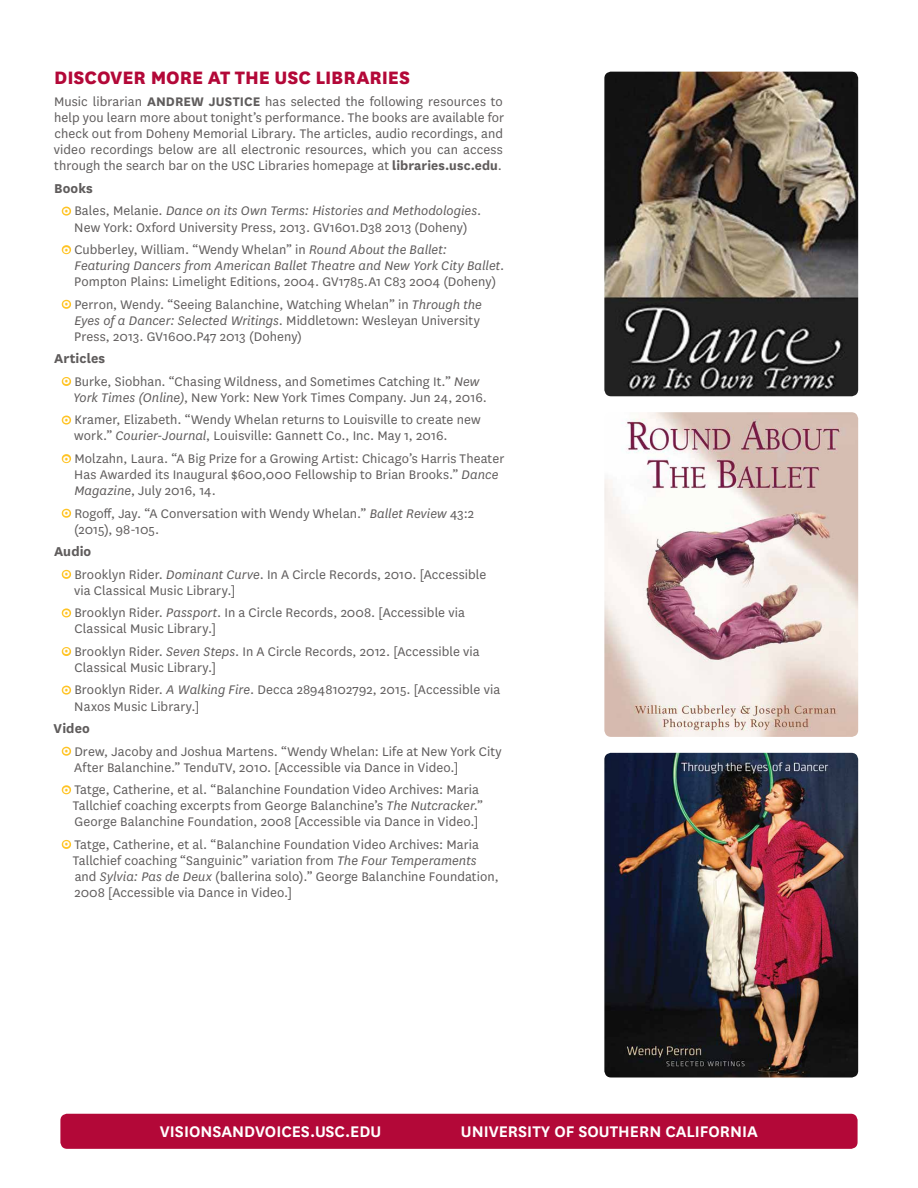
<style>
.page{position:relative;width:918px;height:1188px;background:#fff}
.page>*{position:absolute;margin:0;border:0;box-sizing:border-box;transform-origin:0 0}
.t1{font:800 21px "National";letter-spacing:-.005em;color:#b30838}
.t2{font:600 18px "National";color:#fff}
.t3{font:700 15px "National";letter-spacing:.005em;color:#5f5c5c}
.t4{font:14.55px/16px "National";letter-spacing:.005em;color:#5f5c5c}
.s1{font-weight:700}
.s2{font-family:"Neutraface Text";font-weight:700;font-size:13.5px;color:#fff}
.s3{font-style:italic}
</style>
<div class="page">
<div style="left:60px;top:1114px;width:798px;height:35px;background:#b30838;border-radius:7px"></div>
<svg style="left:61px;top:206px;width:11px;height:10px"></svg>
<svg style="left:61px;top:245px;width:11px;height:10px"></svg>
<svg style="left:61px;top:299px;width:11px;height:10px"></svg>
<svg style="left:61px;top:377px;width:11px;height:9px"></svg>
<svg style="left:61px;top:415px;width:11px;height:10px"></svg>
<svg style="left:61px;top:454px;width:11px;height:10px"></svg>
<svg style="left:61px;top:508px;width:11px;height:10px"></svg>
<svg style="left:61px;top:569px;width:11px;height:10px"></svg>
<svg style="left:61px;top:608px;width:11px;height:10px"></svg>
<svg style="left:61px;top:647px;width:11px;height:9px"></svg>
<svg style="left:61px;top:685px;width:11px;height:10px"></svg>
<svg style="left:61px;top:746px;width:11px;height:10px"></svg>
<svg style="left:61px;top:785px;width:11px;height:10px"></svg>
<svg style="left:61px;top:839px;width:11px;height:10px"></svg>
<img style="left:604px;top:412px;width:254px;height:325px">
<img style="left:604px;top:72px;width:254px;height:324px">
<img style="left:604px;top:753px;width:254px;height:324px">
<h1 class="t1" style="left:54px;top:62px;width:357px">DISCOVER MORE AT THE USC LIBRARIES</h1>
<p class="t4" style="left:54px;top:93px;width:452px;text-align:justify">Music librarian <span class="s1">ANDREW JUSTICE</span> has selected the following resources to help you learn more about tonight’s performance. The books are available for check out from Doheny Memorial Library. The articles, audio recordings, and video recordings below are all electronic resources, which you can access through the search bar on the USC Libraries homepage at <span class="s1">libraries.usc.edu</span>.</p>
<p class="t3" style="left:54px;top:178px;width:40px">Books</p>
<p class="t4" style="left:63px;top:202px;width:420px;text-align:center"><span class="s2">o</span> Bales, Melanie. <span class="s3">Dance on its Own Terms: Histories and Methodologies</span>.<br>New York: Oxford University Press, 2013. GV1601.D38 2013 (Doheny)</p>
<p class="t4" style="left:74px;top:241px;width:431px;text-indent:-12px"><span class="s2">o</span> Cubberley, William. “Wendy Whelan” in <span class="s3">Round About the Ballet:<br>Featuring Dancers from American Ballet Theatre and New York City Ballet</span>.<br>Pompton Plains: Limelight Editions, 2004. GV1785.A1 C83 2004 (Doheny)</p>
<p class="t4" style="left:74px;top:296px;width:409px;text-indent:-12px"><span class="s2">o</span> Perron, Wendy. “Seeing Balanchine, Watching Whelan” in <span class="s3">Through the<br>Eyes of a Dancer: Selected Writings</span>. Middletown: Wesleyan University<br>Press, 2013. GV1600.P47 2013 (Doheny)</p>
<p class="t3" style="left:54px;top:348px;width:53px">Articles</p>
<p class="t4" style="left:73px;top:373px;width:415px;text-indent:-10px"><span class="s2">o</span> Burke, Siobhan. “Chasing Wildness, and Sometimes Catching It.” <span class="s3">New<br>York Times (Online)</span>, New York: New York Times Company. Jun 24, 2016.</p>
<p class="t4" style="left:74px;top:411px;width:408px;text-indent:-12px"><span class="s2">o</span> Kramer, Elizabeth. “Wendy Whelan returns to Louisville to create new work.” <span class="s3">Courier-Journal</span>, Louisville: Gannett Co., Inc. May 1, 2016.</p>
<p class="t4" style="left:74px;top:450px;width:432px;text-indent:-12px"><span class="s2">o</span> Molzahn, Laura. “A Big Prize for a Growing Artist: Chicago’s Harris Theater<br>Has Awarded its Inaugural $600,000 Fellowship to Brian Brooks.” <span class="s3">Dance<br>Magazine</span>, July 2016, 14.</p>
<p class="t4" style="left:74px;top:505px;width:402px;text-indent:-11px"><span class="s2">o</span> Rogoff, Jay. “A Conversation with Wendy Whelan.” <span class="s3">Ballet Review</span> 43:2 (2015), 98-105.</p>
<p class="t3" style="left:54px;top:541px;width:39px">Audio</p>
<p class="t4" style="left:74px;top:566px;width:414px;text-indent:-11px"><span class="s2">o</span> Brooklyn Rider. <span class="s3">Dominant Curve</span>. In A Circle Records, 2010. [Accessible via Classical Music Library.]</p>
<p class="t4" style="left:75px;top:604px;width:392px;text-indent:-12px"><span class="s2">o</span> Brooklyn Rider. <span class="s3">Passport</span>. In a Circle Records, 2008. [Accessible via<br>Classical Music Library.]</p>
<p class="t4" style="left:75px;top:643px;width:407px;text-indent:-12px"><span class="s2">o</span> Brooklyn Rider. <span class="s3">Seven Steps</span>. In A Circle Records, 2012. [Accessible via<br>Classical Music Library.]</p>
<p class="t4" style="left:74px;top:681px;width:427px;text-indent:-12px"><span class="s2">o</span> Brooklyn Rider. <span class="s3">A Walking Fire</span>. Decca 28948102792, 2015. [Accessible via<br>Naxos Music Library.]</p>
<p class="t3" style="left:54px;top:718px;width:38px">Video</p>
<p class="t4" style="left:74px;top:742px;width:429px;text-indent:-12px"><span class="s2">o</span> Drew, Jacoby and Joshua Martens. “Wendy Whelan: Life at New York City<br>After Balanchine.” TenduTV, 2010. [Accessible via Dance in Video.]</p>
<p class="t4" style="left:73px;top:781px;width:412px;text-indent:-10px"><span class="s2">o</span> Tatge, Catherine, et al. “Balanchine Foundation Video Archives: Maria<br>Tallchief coaching excerpts from George Balanchine’s <span class="s3">The Nutcracker</span>.”<br>George Balanchine Foundation, 2008 [Accessible via Dance in Video.]</p>
<p class="t4" style="left:73px;top:836px;width:427px;text-indent:-10px"><span class="s2">o</span> Tatge, Catherine, et al. “Balanchine Foundation Video Archives: Maria Tallchief coaching “Sanguinic” variation from <span class="s3">The Four Temperaments </span>and <span class="s3">Sylvia: Pas de Deux</span> (ballerina solo).” George Balanchine Foundation, 2008 [Accessible via Dance in Video.]</p>
<p class="t2" style="left:160px;top:1119px;width:223px">VISIONSANDVOICES.USC.EDU</p>
<p class="t2" style="left:461px;top:1119px;width:299px">UNIVERSITY OF SOUTHERN CALIFORNIA</p>
</div>
